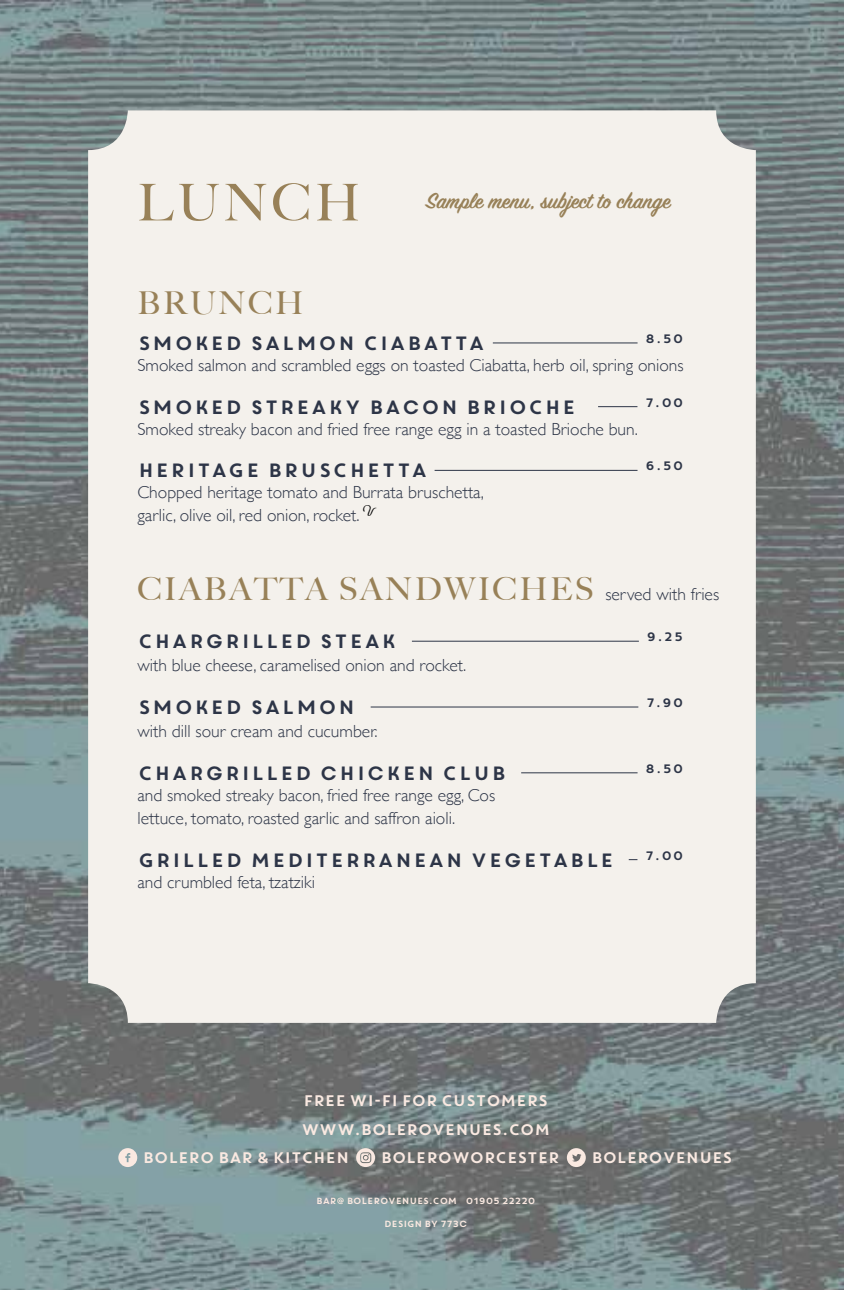
<style>
.page{position:relative;width:844px;height:1290px;background:#fff}
.page>*{position:absolute;margin:0;border:0;box-sizing:border-box;transform-origin:0 0}
.t1{font:500 50.75px "Big Caslon";letter-spacing:.075em;color:#988158}
.t2{font:500 31.5px "Big Caslon";letter-spacing:.075em;color:#988158}
.t3{font:600 24.5px "Sign Painter House Script";color:#988158}
.t4{font:19.25px "Core Circus";color:#2d3547}
.t5{font:300 17.5px/23.1px "Gill Sans";color:#2d3547}
.t6{font:15.4px "Core Circus";letter-spacing:-.1em;color:#fae9e1}
.t7{font:12.25px "Core Circus";color:#2d3547}
.t8{font:8.92px "Core Circus";letter-spacing:-.1em;color:#fae9e1}
.s1{font-family:"Gill Sans";font-weight:300;font-size:17.5px;color:#2d3547}
</style>
<div class="page">
<img style="left:0;top:0;width:843px;height:1290px">
<div style="left:88px;top:110px;width:667px;height:913px;background:#f4f1ec;border-radius:40px"></div>
<svg style="left:118px;top:1148px;width:19px;height:19px"></svg>
<svg style="left:356px;top:1148px;width:19px;height:19px"></svg>
<svg style="left:566px;top:1148px;width:19px;height:19px"></svg>
<hr style="left:492px;top:343px;width:145px;height:1px;background:#2d3547">
<hr style="left:598px;top:406px;width:39px;height:1px;background:#2d3547">
<hr style="left:434px;top:470px;width:203px;height:1px;background:#2d3547">
<hr style="left:412px;top:641px;width:226px;height:1px;background:#2d3547">
<hr style="left:370px;top:707px;width:268px;height:1px;background:#2d3547">
<hr style="left:521px;top:772px;width:116px;height:1px;background:#2d3547">
<h1 class="t1" style="left:137px;top:161px;width:224px">LUNCH</h1>
<h3 class="t3" style="left:426px;top:186px;width:246px">Sample menu, subject to change</h3>
<h2 class="t2" style="left:137px;top:277px;width:167px">BRUNCH</h2>
<p class="t4" style="left:137px;top:330px;width:349px">SMOKED SALMON CIABATTA</p>
<p class="t7" style="left:644px;top:330px;width:40px">8.50</p>
<p class="t5" style="left:137px;top:353px;width:547px">Smoked salmon and scrambled eggs on toasted Ciabatta, herb oil, spring onions</p>
<p class="t4" style="left:137px;top:394px;width:440px">SMOKED STREAKY BACON BRIOCHE</p>
<p class="t7" style="left:644px;top:394px;width:41px">7.00</p>
<p class="t5" style="left:137px;top:416px;width:502px">Smoked streaky bacon and fried free range egg in a toasted Brioche bun.</p>
<p class="t4" style="left:137px;top:458px;width:292px">HERITAGE BRUSCHETTA</p>
<p class="t7" style="left:644px;top:458px;width:40px">6.50</p>
<p class="t5" style="left:137px;top:480px;width:348px">Chopped heritage tomato and Burrata bruschetta, garlic, olive oil, red onion, rocket. <sup>V</sup></p>
<h2 class="t2" style="left:137px;top:563px;width:583px">CIABATTA SANDWICHES <span class="s1">served with fries</span></h2>
<p class="t4" style="left:137px;top:628px;width:261px">CHARGRILLED STEAK</p>
<p class="t7" style="left:646px;top:629px;width:39px">9.25</p>
<p class="t5" style="left:137px;top:653px;width:330px">with blue cheese, caramelised onion and rocket.</p>
<p class="t4" style="left:137px;top:694px;width:220px">SMOKED SALMON</p>
<p class="t7" style="left:645px;top:694px;width:40px">7.90</p>
<p class="t5" style="left:137px;top:719px;width:242px">with dill sour cream and cucumber.</p>
<p class="t4" style="left:137px;top:760px;width:371px">CHARGRILLED CHICKEN CLUB</p>
<p class="t7" style="left:644px;top:760px;width:40px">8.50</p>
<p class="t5" style="left:137px;top:783px;width:359px">and smoked streaky bacon, fried free range egg, Cos lettuce, tomato, roasted garlic and saffron aioli.</p>
<p class="t4" style="left:137px;top:847px;width:478px">GRILLED MEDITERRANEAN VEGETABLE</p>
<p class="t7" style="left:644px;top:847px;width:41px">7.00</p>
<p class="t5" style="left:137px;top:869px;width:179px">and crumbled feta, tzatziki</p>
<p class="t6" style="left:302px;top:1090px;width:247px">FREE WI-FI FOR CUSTOMERS</p>
<p class="t6" style="left:300px;top:1119px;width:252px">WWW.BOLEROVENUES.COM</p>
<p class="t6" style="left:142px;top:1147px;width:209px">BOLERO BAR &amp; KITCHEN</p>
<p class="t6" style="left:380px;top:1147px;width:182px">BOLEROWORCESTER</p>
<p class="t6" style="left:590px;top:1147px;width:144px">BOLEROVENUES</p>
<p class="t8" style="left:316px;top:1195px;width:221px">BAR@ BOLEROVENUES.COM 01905 22220</p>
<p class="t8" style="left:384px;top:1218px;width:85px">DESIGN BY 773C</p>
</div>
